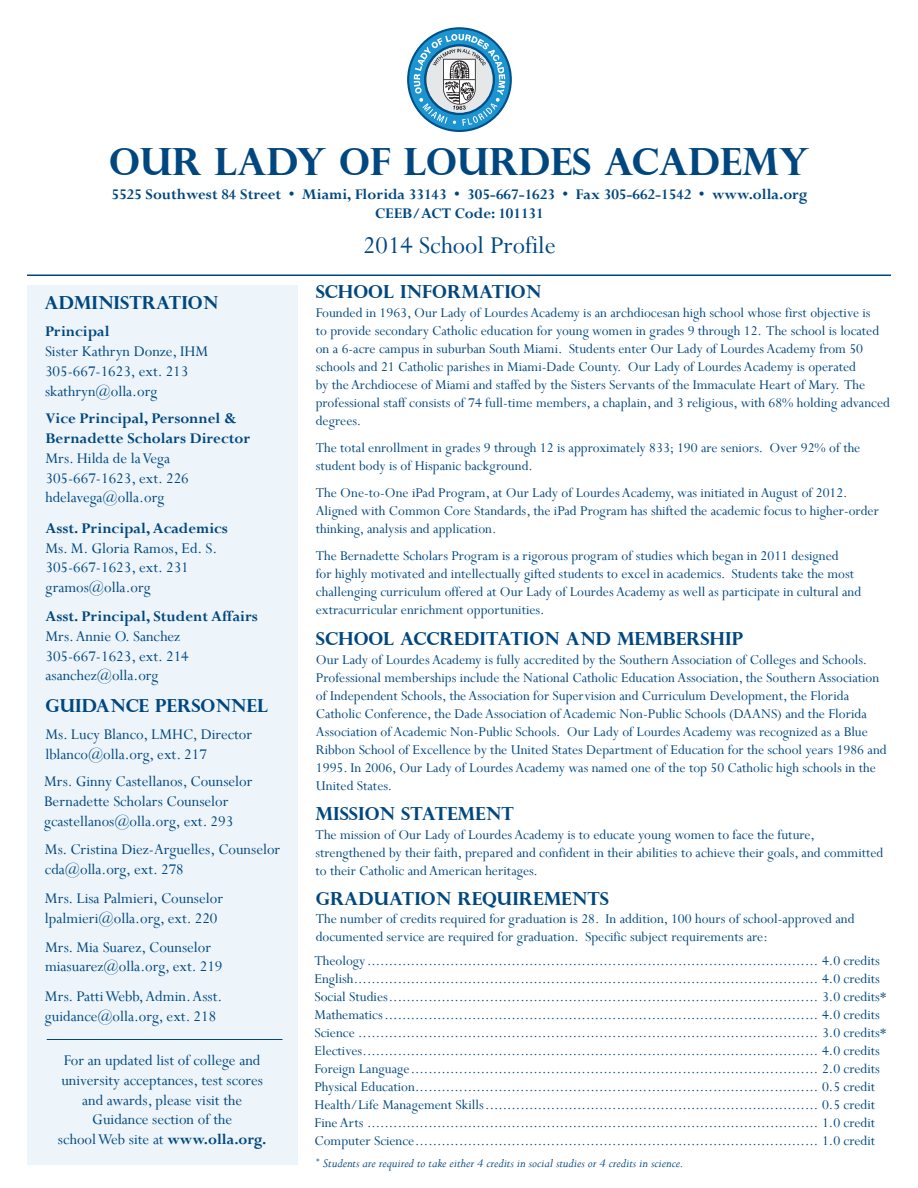
<style>
.page{position:relative;width:918px;height:1188px;background:#fff}
.page>*{position:absolute;margin:0;border:0;box-sizing:border-box;transform-origin:0 0}
.t1{font:700 37.5px "Perpetua Titling";color:#00477f}
.t2{font:27px "Perpetua";color:#00477f}
.t3{font:700 18px "Perpetua Titling";color:#00477f}
.t4{font:16.5px/19.8px "Perpetua";color:#00477f}
.t5{font:700 16.5px/19.8px "Perpetua";color:#00477f}
.t6{font:15px/18px "Perpetua";color:#00477f}
.t7{font:italic 13.5px "Perpetua";color:#00477f}
.s1{font-weight:700}
</style>
<div class="page">
<hr style="left:27px;top:274px;width:864px;height:2px;background:#00477f">
<div style="left:27px;top:285px;width:271px;height:880px;background:#edf4fa"></div>
<svg style="left:407px;top:27px;width:105px;height:105px"></svg>
<hr style="left:47px;top:1039px;width:236px;height:1px;background:#00477f">
<h1 class="t1" style="left:109px;top:138px;width:702px">OUR LADY OF LOURDES ACADEMY</h1>
<p class="t5" style="left:112px;top:184px;width:697px">5525 Southwest 84 Street • Miami, Florida 33143 • 305-667-1623 • Fax 305-662-1542 • www.olla.org</p>
<p class="t5" style="left:375px;top:203px;width:170px">CEEB/ACT Code: 101131</p>
<p class="t3" style="left:44px;top:291px;width:175px">ADMINISTRATION</p>
<p class="t5" style="left:45px;top:321px;width:66px">Principal</p>
<p class="t4" style="left:45px;top:341px;width:165px">Sister Kathryn Donze, IHM<br>305-667-1623, ext. 213 skathryn@olla.org</p>
<p class="t5" style="left:45px;top:408px;width:206px">Vice Principal, Personnel &amp;<br>Bernadette Scholars Director</p>
<p class="t4" style="left:45px;top:448px;width:145px">Mrs. Hilda de la Vega<br>305-667-1623, ext. 226 hdelavega@olla.org</p>
<p class="t5" style="left:45px;top:518px;width:184px">Asst. Principal, Academics</p>
<p class="t4" style="left:45px;top:538px;width:173px">Ms. M. Gloria Ramos, Ed. S.<br>305-667-1623, ext. 231 gramos@olla.org</p>
<p class="t5" style="left:45px;top:606px;width:214px">Asst. Principal, Student Affairs</p>
<p class="t4" style="left:45px;top:626px;width:145px">Mrs. Annie O. Sanchez<br>305-667-1623, ext. 214 asanchez@olla.org</p>
<p class="t3" style="left:45px;top:694px;width:224px">GUIDANCE PERSONNEL</p>
<p class="t4" style="left:45px;top:724px;width:208px">Ms. Lucy Blanco, LMHC, Director lblanco@olla.org, ext. 217</p>
<p class="t4" style="left:44px;top:771px;width:210px">Mrs. Ginny Castellanos, Counselor<br>Bernadette Scholars Counselor gcastellanos@olla.org, ext. 293</p>
<p class="t4" style="left:45px;top:839px;width:237px">Ms. Cristina Diez-Arguelles, Counselor cda@olla.org, ext. 278</p>
<p class="t4" style="left:45px;top:888px;width:180px">Mrs. Lisa Palmieri, Counselor lpalmieri@olla.org, ext. 220</p>
<p class="t4" style="left:45px;top:937px;width:179px">Mrs. Mia Suarez, Counselor miasuarez@olla.org, ext. 219</p>
<p class="t4" style="left:45px;top:986px;width:179px">Mrs. Patti Webb, Admin. Asst. guidance@olla.org, ext. 218</p>
<p class="t4" style="left:58px;top:1050px;width:210px;text-align:center">For an updated list of college and university acceptances, test scores and awards, please visit the<br>Guidance section of the<br>school Web site at <span class="s1">www.olla.org.</span></p>
<h2 class="t2" style="left:363px;top:229px;width:194px">2014 School Profile</h2>
<p class="t3" style="left:316px;top:281px;width:227px">SCHOOL INFORMATION</p>
<p class="t6" style="left:316px;top:304px;width:576px">Founded in 1963, Our Lady of Lourdes Academy is an archdiocesan high school whose first objective is<br>to provide secondary Catholic education for young women in grades 9 through 12. The school is located on a 6-acre campus in suburban South Miami. Students enter Our Lady of Lourdes Academy from 50 schools and 21 Catholic parishes in Miami-Dade County. Our Lady of Lourdes Academy is operated<br>by the Archdiocese of Miami and staffed by the Sisters Servants of the Immaculate Heart of Mary. The professional staff consists of 74 full-time members, a chaplain, and 3 religious, with 68% holding advanced degrees.</p>
<p class="t6" style="left:316px;top:439px;width:546px">The total enrollment in grades 9 through 12 is approximately 833; 190 are seniors. Over 92% of the student body is of Hispanic background.</p>
<p class="t6" style="left:316px;top:484px;width:565px">The One-to-One iPad Program, at Our Lady of Lourdes Academy, was initiated in August of 2012.<br>Aligned with Common Core Standards, the iPad Program has shifted the academic focus to higher-order thinking, analysis and application.</p>
<p class="t6" style="left:316px;top:547px;width:547px">The Bernadette Scholars Program is a rigorous program of studies which began in 2011 designed<br>for highly motivated and intellectually gifted students to excel in academics. Students take the most challenging curriculum offered at Our Lady of Lourdes Academy as well as participate in cultural and extracurricular enrichment opportunities.</p>
<p class="t3" style="left:316px;top:627px;width:429px">SCHOOL ACCREDITATION AND MEMBERSHIP</p>
<p class="t6" style="left:316px;top:650px;width:572px">Our Lady of Lourdes Academy is fully accredited by the Southern Association of Colleges and Schools.<br>Professional memberships include the National Catholic Education Association, the Southern Association of Independent Schools, the Association for Supervision and Curriculum Development, the Florida Catholic Conference, the Dade Association of Academic Non-Public Schools (DAANS) and the Florida Association of Academic Non-Public Schools. Our Lady of Lourdes Academy was recognized as a Blue Ribbon School of Excellence by the United States Department of Education for the school years 1986 and 1995. In 2006, Our Lady of Lourdes Academy was named one of the top 50 Catholic high schools in the United States.</p>
<p class="t3" style="left:316px;top:803px;width:200px">MISSION STATEMENT</p>
<p class="t6" style="left:316px;top:826px;width:569px">The mission of Our Lady of Lourdes Academy is to educate young women to face the future, strengthened by their faith, prepared and confident in their abilities to achieve their goals, and committed to their Catholic and American heritages.</p>
<p class="t3" style="left:316px;top:888px;width:295px">GRADUATION REQUIREMENTS</p>
<p class="t6" style="left:316px;top:910px;width:540px">The number of credits required for graduation is 28. In addition, 100 hours of school-approved and documented service are required for graduation. Specific subject requirements are:</p>
<p class="t6" style="left:314px;top:951px;width:574px">Theology....................................................................................................... 4.0 credits English.......................................................................................................... 4.0 credits Social Studies.................................................................................................. 3.0 credits* Mathematics................................................................................................... 4.0 credits Science ......................................................................................................... 3.0 credits* Electives........................................................................................................ 4.0 credits Foreign Language............................................................................................. 2.0 credits Physical Education............................................................................................ 0.5 credit Health/Life Management Skills............................................................................ 0.5 credit Fine Arts ....................................................................................................... 1.0 credit Computer Science............................................................................................ 1.0 credit</p>
<p class="t7" style="left:316px;top:1155px;width:369px"><sup>*</sup> Students are required to take either 4 credits in social studies or 4 credits in science.</p>
</div>
